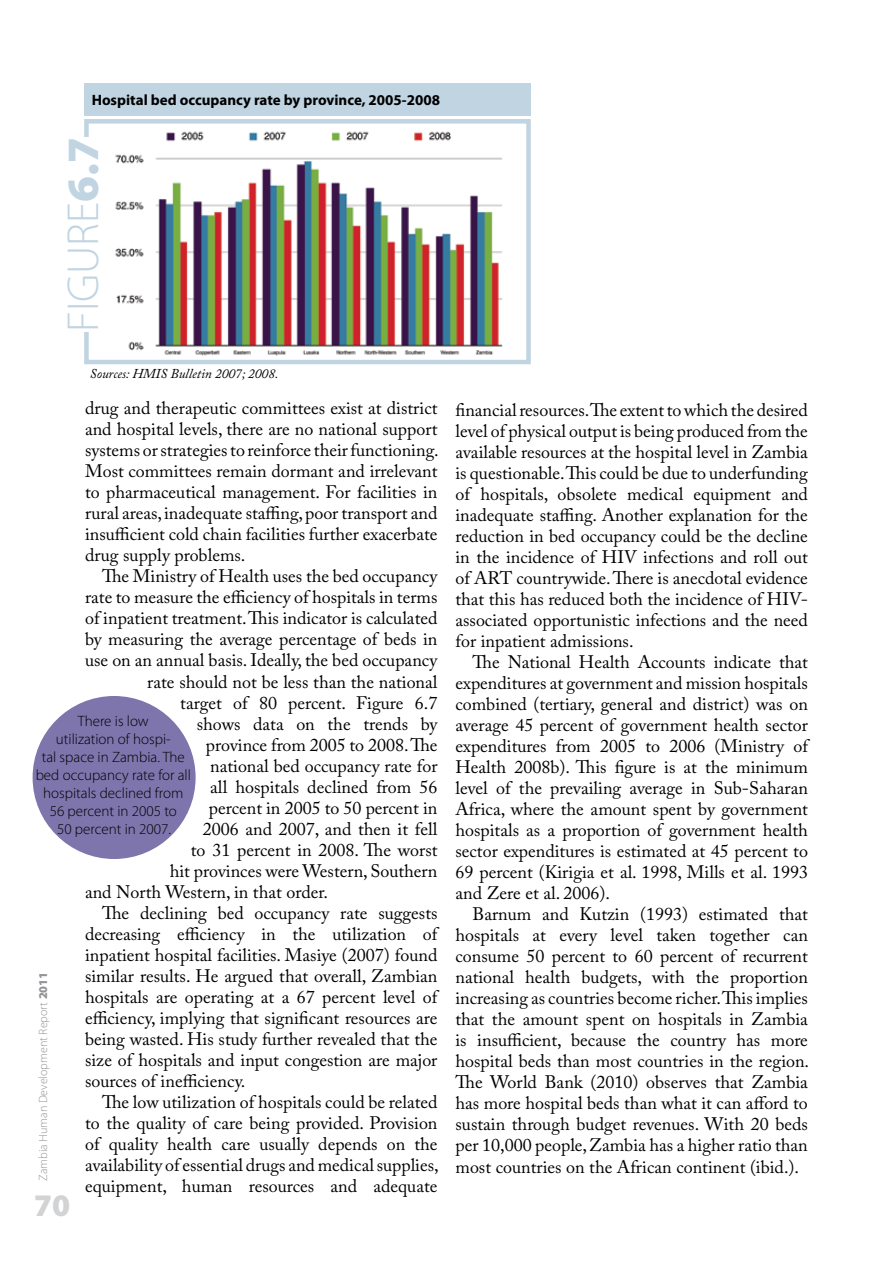
<style>
.page{position:relative;width:893px;height:1263px;background:#fff}
.page>*{position:absolute;margin:0;border:0;box-sizing:border-box;transform-origin:0 0}
.t1{font:300 45px "Myriad Pro";color:#c0d4e2}
.t2{font:900 31.5px "Myriad Pro";color:#d1d3d4}
.t3{font:18px "Adobe Caslon Pro";color:#000}
.t4{font:300 15px/18px "Myriad Pro";color:#000;text-align:center}
.t5{font:700 15px "Myriad Pro";color:#000}
.t6{font:italic 13.5px "Adobe Caslon Pro";color:#000}
.t7{font:300 12px "Myriad Pro";color:#939598}
.s1{font-weight:900}
</style>
<div class="page">
<div style="left:84px;top:119px;width:447px;height:245px;border:4px solid #c0d4e2"></div>
<img style="left:115px;top:131px;width:388px;height:225px">
<div style="left:84px;top:84px;width:447px;height:32px;background:#c0d4e2"></div>
<div style="left:64px;top:137px;width:34px;height:195px;background:#fff"></div>
<div style="left:33px;top:696px;width:163px;height:163px;background:#7d75ac;border-radius:50%"></div>
<p class="t5" style="left:92px;top:90px;width:350px">Hospital bed occupancy rate by province, 2005-2008</p>
<p class="t1" style="left:56px;top:332px;width:196px;rotate:-90deg">FIGURE<span class="s1">6.7</span></p>
<p class="t6" style="left:90px;top:366px;width:190px">Sources: HMIS Bulletin 2007; 2008.</p>
<p class="t3" style="left:85px;top:398px;width:354px">drug and therapeutic committees exist at district</p>
<p class="t3" style="left:85px;top:419px;width:354px">and hospital levels, there are no national support</p>
<p class="t3" style="left:85px;top:440px;width:355px">systems or strategies to reinforce their functioning.</p>
<p class="t3" style="left:85px;top:461px;width:354px">Most committees remain dormant and irrelevant</p>
<p class="t3" style="left:85px;top:482px;width:354px">to pharmaceutical management. For facilities in</p>
<p class="t3" style="left:85px;top:503px;width:354px">rural areas, inadequate staffing, poor transport and</p>
<p class="t3" style="left:85px;top:524px;width:354px">insufficient cold chain facilities further exacerbate</p>
<p class="t3" style="left:85px;top:545px;width:162px">drug supply problems.</p>
<p class="t3" style="left:102px;top:566px;width:337px">The Ministry of Health uses the bed occupancy</p>
<p class="t3" style="left:85px;top:587px;width:354px">rate to measure the efficiency of hospitals in terms</p>
<p class="t3" style="left:85px;top:608px;width:354px">of inpatient treatment. This indicator is calculated</p>
<p class="t3" style="left:85px;top:629px;width:354px">by measuring the average percentage of beds in</p>
<p class="t3" style="left:85px;top:650px;width:354px">use on an annual basis. Ideally, the bed occupancy</p>
<p class="t3" style="left:147px;top:671px;width:292px">rate should not be less than the national</p>
<p class="t3" style="left:180px;top:692px;width:259px">target of 80 percent. Figure 6.7</p>
<p class="t3" style="left:197px;top:713px;width:242px">shows data on the trends by</p>
<p class="t3" style="left:206px;top:734px;width:233px">province from 2005 to 2008. The</p>
<p class="t3" style="left:210px;top:755px;width:229px">national bed occupancy rate for</p>
<p class="t3" style="left:210px;top:776px;width:229px">all hospitals declined from 56</p>
<p class="t3" style="left:209px;top:797px;width:230px">percent in 2005 to 50 percent in</p>
<p class="t3" style="left:203px;top:818px;width:236px">2006 and 2007, and then it fell</p>
<p class="t3" style="left:191px;top:839px;width:248px">to 31 percent in 2008. The worst</p>
<p class="t3" style="left:170px;top:860px;width:269px">hit provinces were Western, Southern</p>
<p class="t3" style="left:85px;top:881px;width:244px">and North Western, in that order.</p>
<p class="t3" style="left:102px;top:902px;width:337px">The declining bed occupancy rate suggests</p>
<p class="t3" style="left:85px;top:923px;width:354px">decreasing efficiency in the utilization of</p>
<p class="t3" style="left:85px;top:944px;width:354px">inpatient hospital facilities. Masiye (2007) found</p>
<p class="t3" style="left:85px;top:965px;width:354px">similar results. He argued that overall, Zambian</p>
<p class="t3" style="left:85px;top:986px;width:354px">hospitals are operating at a 67 percent level of</p>
<p class="t3" style="left:85px;top:1007px;width:354px">efficiency, implying that significant resources are</p>
<p class="t3" style="left:85px;top:1028px;width:354px">being wasted. His study further revealed that the</p>
<p class="t3" style="left:85px;top:1049px;width:354px">size of hospitals and input congestion are major</p>
<p class="t3" style="left:85px;top:1070px;width:162px">sources of inefficiency.</p>
<p class="t3" style="left:102px;top:1091px;width:337px">The low utilization of hospitals could be related</p>
<p class="t3" style="left:85px;top:1112px;width:354px">to the quality of care being provided. Provision</p>
<p class="t3" style="left:85px;top:1133px;width:354px">of quality health care usually depends on the</p>
<p class="t3" style="left:85px;top:1154px;width:355px">availability of essential drugs and medical supplies,</p>
<p class="t3" style="left:85px;top:1175px;width:354px">equipment, human resources and adequate</p>
<p class="t4" style="left:36px;top:712px;width:157px">There is low<br>utilization of hospi-<br>tal space in Zambia. The bed occupancy rate for all hospitals declined from<br>56 percent in 2005 to<br>50 percent in 2007.</p>
<p class="t7" style="left:36px;top:1180px;width:210px;rotate:-90deg">Zambia Human Development Report <span class="s1">2011</span></p>
<p class="t2" style="left:34px;top:1184px;width:38px">70</p>
<p class="t3" style="left:455px;top:399px;width:354px">financial resources. The extent to which the desired</p>
<p class="t3" style="left:455px;top:420px;width:354px">level of physical output is being produced from the</p>
<p class="t3" style="left:455px;top:441px;width:354px">available resources at the hospital level in Zambia</p>
<p class="t3" style="left:455px;top:462px;width:354px">is questionable. This could be due to underfunding</p>
<p class="t3" style="left:455px;top:483px;width:354px">of hospitals, obsolete medical equipment and</p>
<p class="t3" style="left:455px;top:504px;width:354px">inadequate staffing. Another explanation for the</p>
<p class="t3" style="left:455px;top:525px;width:354px">reduction in bed occupancy could be the decline</p>
<p class="t3" style="left:455px;top:546px;width:354px">in the incidence of HIV infections and roll out</p>
<p class="t3" style="left:455px;top:567px;width:354px">of ART countrywide. There is anecdotal evidence</p>
<p class="t3" style="left:455px;top:588px;width:354px">that this has reduced both the incidence of HIV-</p>
<p class="t3" style="left:455px;top:609px;width:354px">associated opportunistic infections and the need</p>
<p class="t3" style="left:455px;top:630px;width:180px">for inpatient admissions.</p>
<p class="t3" style="left:472px;top:651px;width:337px">The National Health Accounts indicate that</p>
<p class="t3" style="left:455px;top:672px;width:354px">expenditures at government and mission hospitals</p>
<p class="t3" style="left:455px;top:693px;width:354px">combined (tertiary, general and district) was on</p>
<p class="t3" style="left:455px;top:714px;width:354px">average 45 percent of government health sector</p>
<p class="t3" style="left:455px;top:735px;width:354px">expenditures from 2005 to 2006 (Ministry of</p>
<p class="t3" style="left:455px;top:756px;width:354px">Health 2008b). This figure is at the minimum</p>
<p class="t3" style="left:455px;top:778px;width:354px">level of the prevailing average in Sub-Saharan</p>
<p class="t3" style="left:455px;top:799px;width:354px">Africa, where the amount spent by government</p>
<p class="t3" style="left:455px;top:820px;width:354px">hospitals as a proportion of government health</p>
<p class="t3" style="left:455px;top:841px;width:354px">sector expenditures is estimated at 45 percent to</p>
<p class="t3" style="left:455px;top:862px;width:354px">69 percent (Kirigia et al. 1998, Mills et al. 1993</p>
<p class="t3" style="left:455px;top:883px;width:156px">and Zere et al. 2006).</p>
<p class="t3" style="left:472px;top:904px;width:337px">Barnum and Kutzin (1993) estimated that</p>
<p class="t3" style="left:455px;top:925px;width:354px">hospitals at every level taken together can</p>
<p class="t3" style="left:455px;top:946px;width:354px">consume 50 percent to 60 percent of recurrent</p>
<p class="t3" style="left:455px;top:967px;width:354px">national health budgets, with the proportion</p>
<p class="t3" style="left:455px;top:988px;width:354px">increasing as countries become richer. This implies</p>
<p class="t3" style="left:455px;top:1009px;width:354px">that the amount spent on hospitals in Zambia</p>
<p class="t3" style="left:455px;top:1030px;width:354px">is insufficient, because the country has more</p>
<p class="t3" style="left:455px;top:1051px;width:355px">hospital beds than most countries in the region.</p>
<p class="t3" style="left:455px;top:1072px;width:354px">The World Bank (2010) observes that Zambia</p>
<p class="t3" style="left:455px;top:1093px;width:354px">has more hospital beds than what it can afford to</p>
<p class="t3" style="left:455px;top:1114px;width:354px">sustain through budget revenues. With 20 beds</p>
<p class="t3" style="left:455px;top:1135px;width:354px">per 10,000 people, Zambia has a higher ratio than</p>
<p class="t3" style="left:455px;top:1156px;width:345px">most countries on the African continent (ibid.).</p>
</div>
